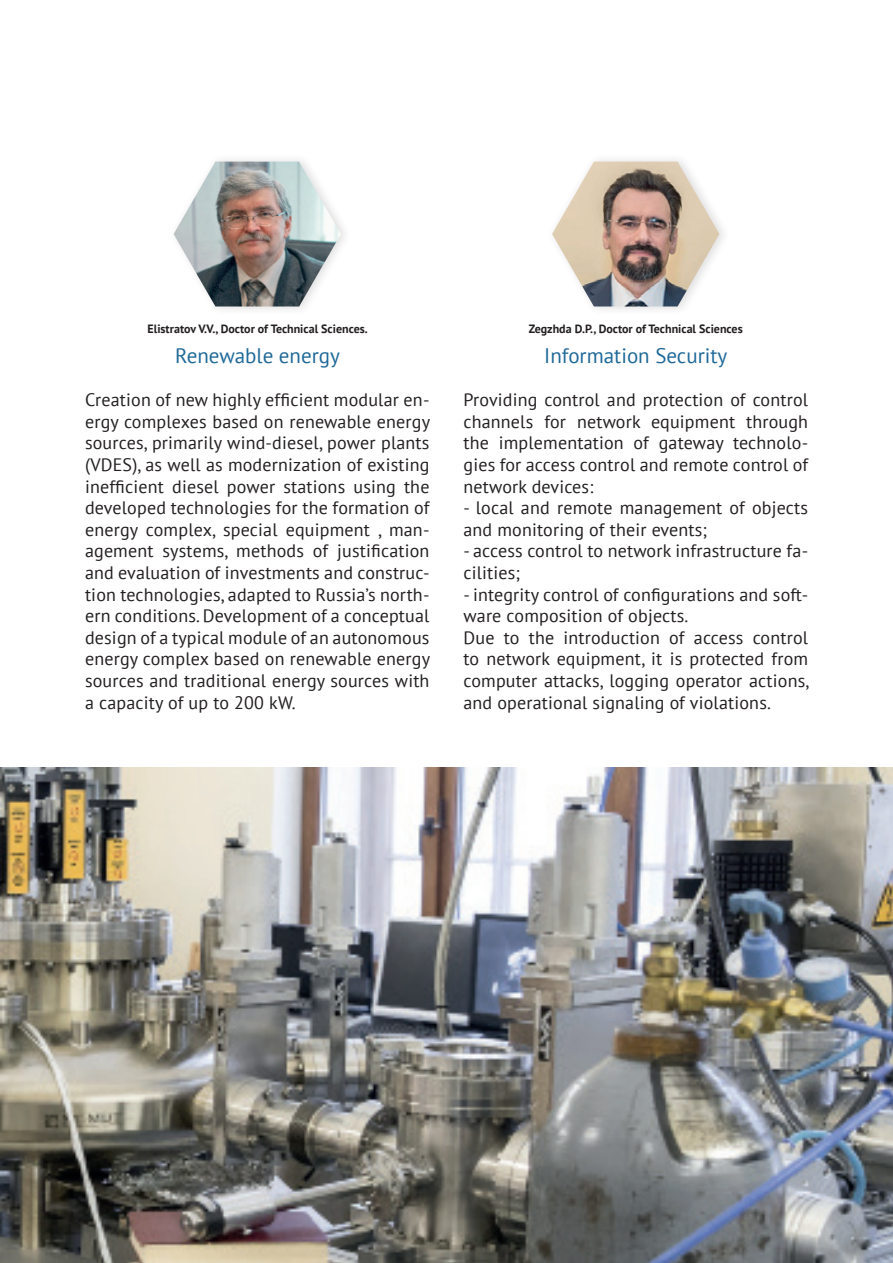
<style>
.page{position:relative;width:893px;height:1263px;background:#fff}
.page>*{position:absolute;margin:0;border:0;box-sizing:border-box;transform-origin:0 0}
.t1{font:21px "PT Sans";color:#1f6999}
.t2{font:18px/21.6px "PT Sans";letter-spacing:.01em;color:#231f20}
.t3{font:700 12px "PT Sans";color:#231f20}
</style>
<div class="page">
<img style="left:0;top:767px;width:893px;height:496px">
<div style="left:168px;top:153px;width:184px;height:163px;background:#231f20;opacity:.15"></div>
<img style="left:174px;top:162px;width:167px;height:144px">
<div style="left:547px;top:153px;width:184px;height:163px;background:#231f20;opacity:.15"></div>
<img style="left:552px;top:162px;width:167px;height:144px">
<p class="t3" style="left:148px;top:321px;width:222px">Elistratov V.V., Doctor of Technical Sciences.</p>
<p class="t3" style="left:529px;top:321px;width:216px">Zegzhda D.P., Doctor of Technical Sciences</p>
<p class="t1" style="left:175px;top:342px;width:166px">Renewable energy</p>
<p class="t1" style="left:544px;top:342px;width:185px">Information Security</p>
<p class="t2" style="left:85px;top:389px;width:347px;text-align:justify">Creation of new highly efficient modular en&shy;ergy complexes based on renewable energy sources, primarily wind-diesel, power plants (VDES), as well as modernization of existing inefficient diesel power stations using the developed technologies for the formation of energy complex, special equipment , man&shy;agement systems, methods of justification and evaluation of investments and construc&shy;tion technologies, adapted to Russia’s north&shy;ern conditions. Development of a conceptual design of a typical module of an autonomous energy complex based on renewable energy sources and traditional energy sources with a capacity of up to 200 kW.</p>
<p class="t2" style="left:463px;top:389px;width:346px;text-align:justify">Providing control and protection of control channels for network equipment through the implementation of gateway technolo&shy;gies for access control and remote control of network devices:</p>
<p class="t2" style="left:463px;top:497px;width:346px">- local and remote management of objects and monitoring of their events;</p>
<p class="t2" style="left:463px;top:540px;width:346px">- access control to network infrastructure fa&shy;cilities;</p>
<p class="t2" style="left:463px;top:583px;width:348px">- integrity control of configurations and soft&shy;ware composition of objects.<br>Due to the introduction of access control to network equipment, it is protected from computer attacks, logging operator actions, and operational signaling of violations.</p>
</div>
